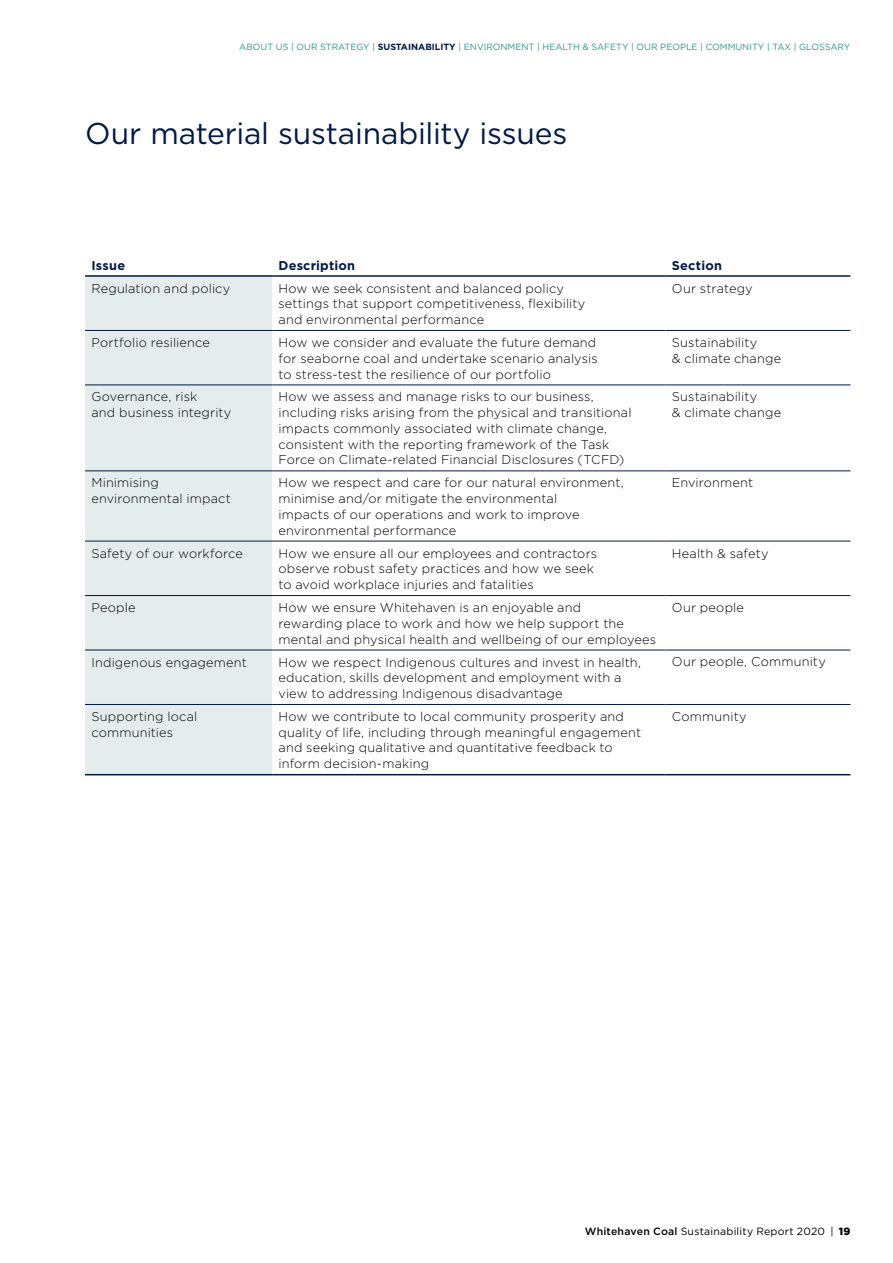
<style>
.page{position:relative;width:893px;height:1263px;background:#fff}
.page>*{position:absolute;margin:0;border:0;box-sizing:border-box;transform-origin:0 0}
.t1{font:30px "Gotham";letter-spacing:-.005em;color:#001a45}
.t2{font:300 12.75px/15.8px "Gotham";letter-spacing:.01em;color:#000}
.t3{font:700 12.75px "Gotham";letter-spacing:.02em;color:#001a45}
.t4{font:10.5px "Gotham";letter-spacing:.02em;color:#000}
.t5{font:9px "Gotham";color:#2d9590}
.s1{font-weight:700;color:#001a45}
.s2{font-weight:500}
.s3{font-weight:900}
</style>
<div class="page">
<div style="left:85px;top:277px;width:187px;height:497px;background:#e5edec"></div>
<hr style="left:85px;top:275px;width:187px;height:2px;background:#001a45">
<hr style="left:272px;top:275px;width:393px;height:2px;background:#001a45">
<hr style="left:665px;top:275px;width:185px;height:2px;background:#001a45">
<hr style="left:85px;top:774px;width:187px;height:1px;background:#001a45">
<hr style="left:272px;top:774px;width:393px;height:1px;background:#001a45">
<hr style="left:665px;top:774px;width:185px;height:1px;background:#001a45">
<hr style="left:85px;top:330px;width:187px;height:1px;background:#001a45">
<hr style="left:272px;top:330px;width:393px;height:1px;background:#001a45">
<hr style="left:665px;top:330px;width:185px;height:1px;background:#001a45">
<hr style="left:85px;top:384px;width:187px;height:1px;background:#001a45">
<hr style="left:272px;top:384px;width:393px;height:1px;background:#001a45">
<hr style="left:665px;top:384px;width:185px;height:1px;background:#001a45">
<hr style="left:85px;top:470px;width:187px;height:1px;background:#001a45">
<hr style="left:272px;top:470px;width:393px;height:1px;background:#001a45">
<hr style="left:665px;top:470px;width:185px;height:1px;background:#001a45">
<hr style="left:85px;top:541px;width:187px;height:1px;background:#001a45">
<hr style="left:272px;top:541px;width:393px;height:1px;background:#001a45">
<hr style="left:665px;top:541px;width:185px;height:1px;background:#001a45">
<hr style="left:85px;top:595px;width:187px;height:1px;background:#001a45">
<hr style="left:272px;top:595px;width:393px;height:1px;background:#001a45">
<hr style="left:665px;top:595px;width:185px;height:1px;background:#001a45">
<hr style="left:85px;top:650px;width:187px;height:1px;background:#001a45">
<hr style="left:272px;top:650px;width:393px;height:1px;background:#001a45">
<hr style="left:665px;top:650px;width:185px;height:1px;background:#001a45">
<hr style="left:85px;top:704px;width:187px;height:1px;background:#001a45">
<hr style="left:272px;top:704px;width:393px;height:1px;background:#001a45">
<hr style="left:665px;top:704px;width:185px;height:1px;background:#001a45">
<p class="t5" style="left:239px;top:41px;width:612px">ABOUT US | OUR STRATEGY | <span class="s1">SUSTAINABILITY</span> | ENVIRONMENT | HEALTH &amp; SAFETY | OUR PEOPLE | COMMUNITY | TAX | GLOSSARY</p>
<h1 class="t1" style="left:85px;top:115px;width:484px">Our material sustainability issues</h1>
<p class="t3" style="left:91px;top:257px;width:35px">Issue</p>
<p class="t3" style="left:278px;top:257px;width:78px">Description</p>
<p class="t3" style="left:672px;top:257px;width:52px">Section</p>
<p class="t2" style="left:91px;top:280px;width:140px">Regulation and policy</p>
<p class="t2" style="left:278px;top:280px;width:308px">How we seek consistent and balanced policy settings that support competitiveness, flexibility and environmental performance</p>
<p class="t2" style="left:672px;top:280px;width:82px">Our strategy</p>
<p class="t2" style="left:91px;top:334px;width:120px">Portfolio resilience</p>
<p class="t2" style="left:278px;top:334px;width:321px;text-align:justify">How we consider and evaluate the future demand for seaborne coal and undertake scenario analysis to stress-test the resilience of our portfolio</p>
<p class="t2" style="left:672px;top:334px;width:111px">Sustainability<br>&amp; climate change</p>
<p class="t2" style="left:91px;top:389px;width:142px">Governance, risk<br>and business integrity</p>
<p class="t2" style="left:278px;top:389px;width:355px">How we assess and manage risks to our business, including risks arising from the physical and transitional impacts commonly associated with climate change, consistent with the reporting framework of the Task Force on Climate-related Financial Disclosures (TCFD)</p>
<p class="t2" style="left:672px;top:389px;width:111px">Sustainability<br>&amp; climate change</p>
<p class="t2" style="left:91px;top:475px;width:141px">Minimising environmental impact</p>
<p class="t2" style="left:278px;top:475px;width:347px">How we respect and care for our natural environment, minimise and/or mitigate the environmental<br>impacts of our operations and work to improve environmental performance</p>
<p class="t2" style="left:672px;top:475px;width:83px">Environment</p>
<p class="t2" style="left:91px;top:545px;width:153px">Safety of our workforce</p>
<p class="t2" style="left:278px;top:545px;width:320px">How we ensure all our employees and contractors observe robust safety practices and how we seek to avoid workplace injuries and fatalities</p>
<p class="t2" style="left:672px;top:545px;width:98px">Health &amp; safety</p>
<p class="t2" style="left:91px;top:599px;width:46px">People</p>
<p class="t2" style="left:278px;top:599px;width:379px">How we ensure Whitehaven is an enjoyable and<br>rewarding place to work and how we help support the mental and physical health and wellbeing of our employees</p>
<p class="t2" style="left:672px;top:599px;width:74px">Our people</p>
<p class="t2" style="left:91px;top:654px;width:157px">Indigenous engagement</p>
<p class="t2" style="left:278px;top:654px;width:364px">How we respect Indigenous cultures and invest in health, education, skills development and employment with a view to addressing Indigenous disadvantage</p>
<p class="t2" style="left:672px;top:654px;width:155px">Our people, Community</p>
<p class="t2" style="left:91px;top:708px;width:108px">Supporting local communities</p>
<p class="t2" style="left:278px;top:708px;width:364px">How we contribute to local community prosperity and quality of life, including through meaningful engagement and seeking qualitative and quantitative feedback to inform decision-making</p>
<p class="t2" style="left:672px;top:708px;width:76px">Community</p>
<p class="t4" style="left:585px;top:1225px;width:267px"><span class="s2">Whitehaven Coal</span> Sustainability Report 2020 | <span class="s3">19</span></p>
</div>
